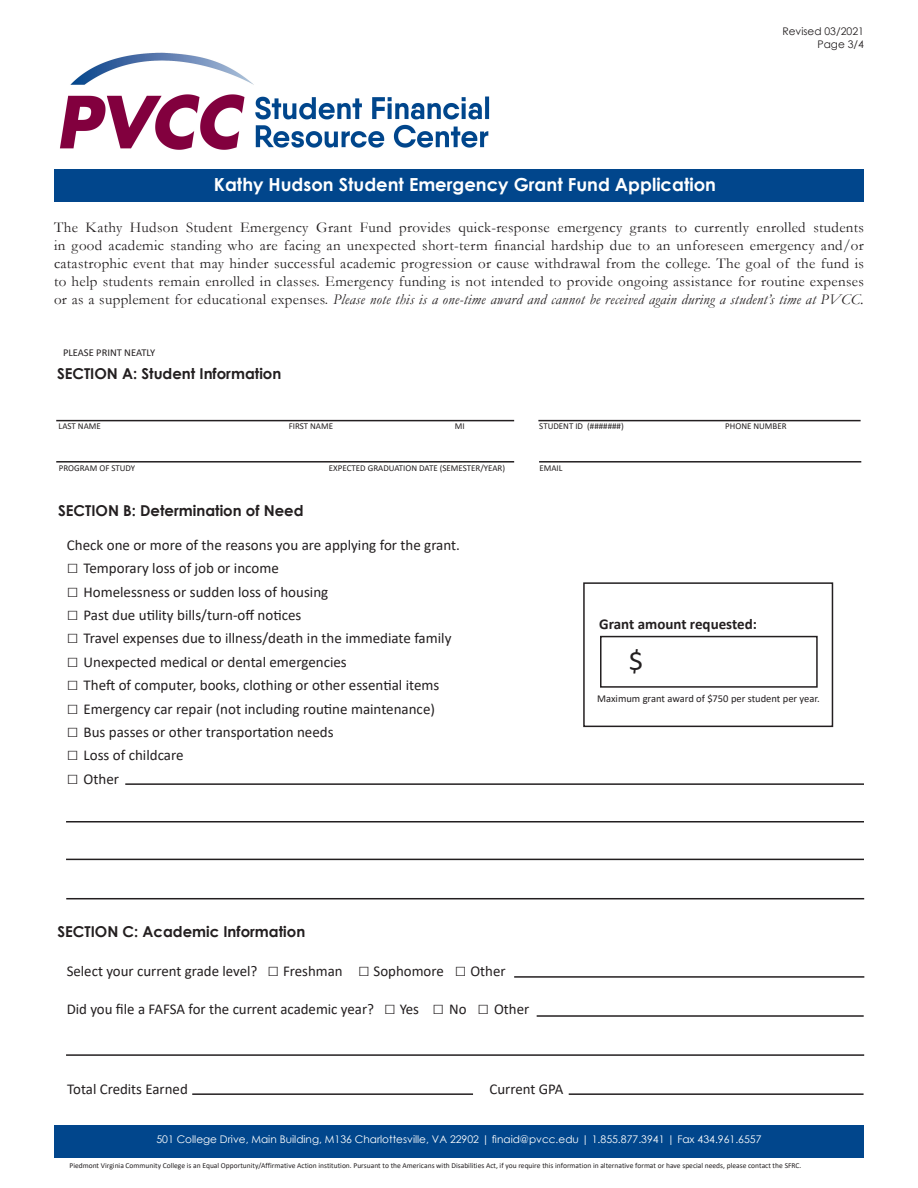
<style>
.page{position:relative;width:918px;height:1188px;background:#fff}
.page>*{position:absolute;margin:0;border:0;box-sizing:border-box;transform-origin:0 0}
.t1{font:28.5px "Calibri";color:#231f20}
.t2{font:700 18px "Century Gothic";color:#fff}
.t3{font:15px/18px "Garamond";letter-spacing:.02em;color:#231f20;text-align:justify}
.t4{font:15px "Calibri";color:#231f20}
.t5{font:700 15px "Century Gothic";color:#231f20}
.t6{font:700 15px "Calibri";color:#231f20}
.t7{font:10.5px "Century Gothic";color:#fff}
.t8{font:10.5px "Calibri";color:#231f20}
.t9{font:10.5px "Century Gothic";color:#231f20}
.t10{font:9px "Calibri";color:#231f20}
.t11{font:7.5px "Calibri";color:#231f20}
.s1{font-style:italic}
.s2{font-family:"Garamond";font-size:19.5px}
</style>
<div class="page">
<div style="left:54px;top:1125px;width:810px;height:32px;background:#01468c"></div>
<div style="left:600px;top:636px;width:218px;height:52px;border:2px solid #231f20"></div>
<div style="left:54px;top:169px;width:810px;height:33px;background:#01468c"></div>
<div style="left:583px;top:582px;width:250px;height:145px;border:2px solid #231f20"></div>
<hr style="left:125px;top:783px;width:739px;height:2px;background:#231f20">
<hr style="left:66px;top:821px;width:798px;height:2px;background:#231f20">
<hr style="left:66px;top:859px;width:798px;height:1px;background:#231f20">
<hr style="left:514px;top:976px;width:350px;height:2px;background:#231f20">
<hr style="left:537px;top:1015px;width:327px;height:2px;background:#231f20">
<hr style="left:66px;top:898px;width:798px;height:1px;background:#231f20">
<hr style="left:56px;top:420px;width:458px;height:1px;background:#231f20">
<hr style="left:56px;top:461px;width:458px;height:2px;background:#231f20">
<hr style="left:538px;top:420px;width:323px;height:1px;background:#231f20">
<hr style="left:539px;top:461px;width:322px;height:2px;background:#231f20">
<hr style="left:66px;top:1054px;width:798px;height:2px;background:#231f20">
<hr style="left:192px;top:1093px;width:281px;height:2px;background:#231f20">
<hr style="left:569px;top:1093px;width:295px;height:2px;background:#231f20">
<img style="left:60px;top:52px;width:430px;height:98px">
<p class="t2" style="left:214px;top:170px;width:504px">Kathy Hudson Student Emergency Grant Fund Application</p>
<p class="t9" style="left:782px;top:24px;width:83px">Revised 03/2021</p>
<p class="t9" style="left:818px;top:37px;width:48px">Page 3/4</p>
<p class="t3" style="left:54px;top:218px;width:811px">The Kathy Hudson Student Emergency Grant Fund provides quick-response emergency grants to currently enrolled students in good academic standing who are facing an unexpected short-term financial hardship due to an unforeseen emergency and/or catastrophic event that may hinder successful academic progression or cause withdrawal from the college. The goal of the fund is to help students remain enrolled in classes. Emergency funding is not intended to provide ongoing assistance for routine expenses or as a supplement for educational expenses. <span class="s1">Please note this is a one-time award and cannot be received again during a student’s time at PVCC.</span></p>
<p class="t8" style="left:63px;top:345px;width:94px">PLEASE PRINT NEATLY</p>
<p class="t5" style="left:57px;top:362px;width:226px">SECTION A: Student Information</p>
<p class="t10" style="left:59px;top:420px;width:44px">LAST NAME</p>
<p class="t10" style="left:289px;top:420px;width:46px">FIRST NAME</p>
<p class="t10" style="left:455px;top:420px;width:11px">MI</p>
<p class="t10" style="left:539px;top:420px;width:86px">STUDENT ID (#######)</p>
<p class="t10" style="left:725px;top:420px;width:63px">PHONE NUMBER</p>
<p class="t10" style="left:59px;top:462px;width:78px">PROGRAM OF STUDY</p>
<p class="t10" style="left:329px;top:462px;width:178px">EXPECTED GRADUATION DATE (SEMESTER/YEAR)</p>
<p class="t10" style="left:539px;top:462px;width:25px">EMAIL</p>
<p class="t5" style="left:58px;top:499px;width:247px">SECTION B: Determination of Need</p>
<p class="t4" style="left:67px;top:534px;width:395px">Check one or more of the reasons you are applying for the grant.</p>
<p class="t4" style="left:67px;top:558px;width:214px"><span class="s2">□</span> Temporary loss of job or income</p>
<p class="t4" style="left:67px;top:581px;width:263px"><span class="s2">□</span> Homelessness or sudden loss of housing</p>
<p class="t4" style="left:67px;top:605px;width:236px"><span class="s2">□</span> Past due utility bills/turn-off notices</p>
<p class="t4" style="left:67px;top:628px;width:386px"><span class="s2">□</span> Travel expenses due to illness/death in the immediate family</p>
<p class="t4" style="left:67px;top:651px;width:281px"><span class="s2">□</span> Unexpected medical or dental emergencies</p>
<p class="t4" style="left:67px;top:675px;width:374px"><span class="s2">□</span> Theft of computer, books, clothing or other essential items</p>
<p class="t4" style="left:67px;top:698px;width:370px"><span class="s2">□</span> Emergency car repair (not including routine maintenance)</p>
<p class="t4" style="left:67px;top:722px;width:268px"><span class="s2">□</span> Bus passes or other transportation needs</p>
<p class="t4" style="left:67px;top:745px;width:118px"><span class="s2">□</span> Loss of childcare</p>
<p class="t4" style="left:67px;top:768px;width:54px"><span class="s2">□</span> Other</p>
<p class="t6" style="left:599px;top:613px;width:159px">Grant amount requested:</p>
<p class="t1" style="left:629px;top:641px;width:16px">$</p>
<p class="t8" style="left:597px;top:691px;width:224px">Maximum grant award of $750 per student per year.</p>
<p class="t5" style="left:57px;top:921px;width:249px">SECTION C: Academic Information</p>
<p class="t4" style="left:67px;top:960px;width:440px">Select your current grade level? <span class="s2">□</span> Freshman <span class="s2">□</span> Sophomore <span class="s2">□</span> Other</p>
<p class="t4" style="left:67px;top:998px;width:464px">Did you file a FAFSA for the current academic year? <span class="s2">□</span> Yes <span class="s2">□</span> No <span class="s2">□</span> Other</p>
<p class="t4" style="left:67px;top:1079px;width:122px">Total Credits Earned</p>
<p class="t4" style="left:489px;top:1079px;width:75px">Current GPA</p>
<p class="t7" style="left:156px;top:1132px;width:607px">501 College Drive, Main Building, M136 Charlottesville, VA 22902 | finaid@pvcc.edu | 1.855.877.3941 | Fax 434.961.6557</p>
<p class="t11" style="left:70px;top:1160px;width:734px">Piedmont Virginia Community College is an Equal Opportunity/Affirmative Action institution. Pursuant to the Americans with Disabilities Act, if you require this information in alternative format or have special needs, please contact the SFRC.</p>
</div>
